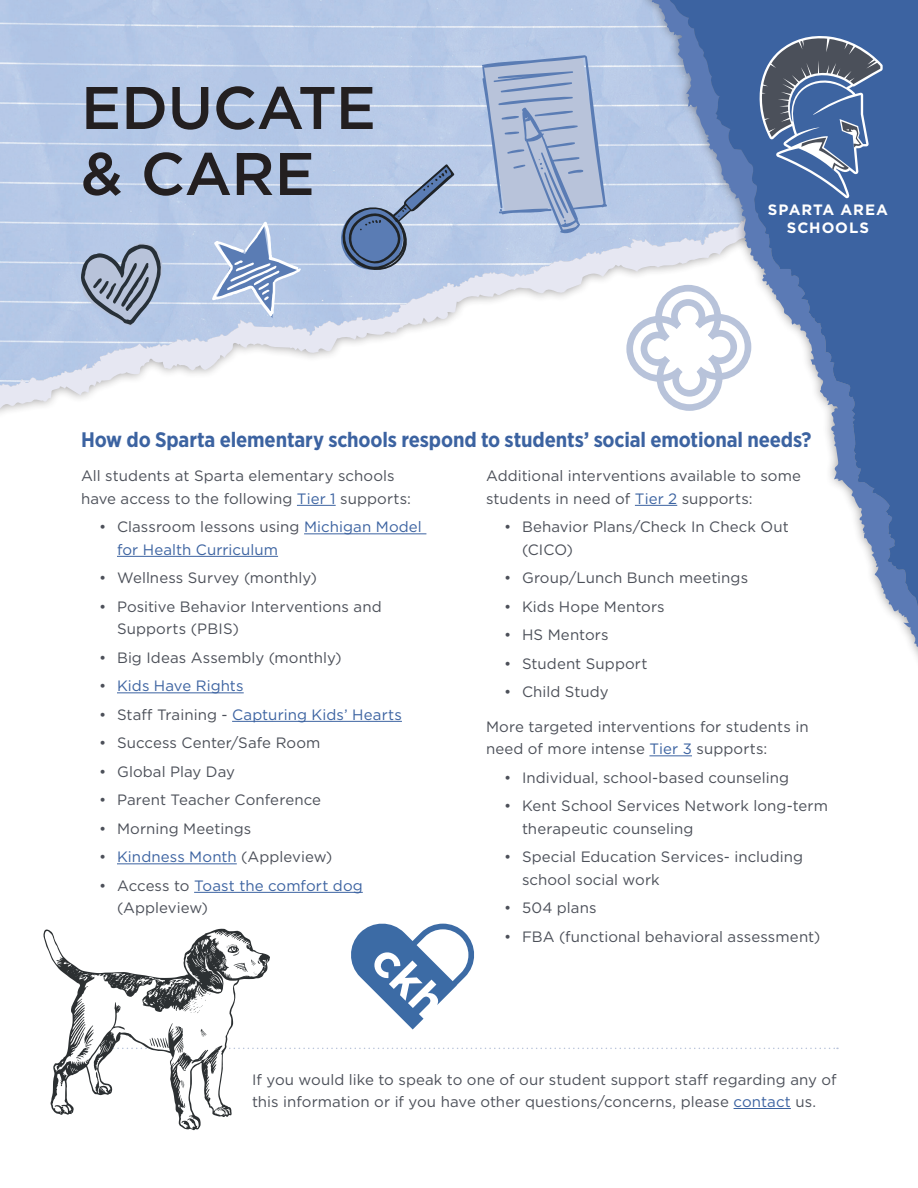
<style>
.page{position:relative;width:918px;height:1188px;background:#fff}
.page>*{position:absolute;margin:0;border:0;box-sizing:border-box;transform-origin:0 0}
.Titles{font:500 60px/66px "Gotham";letter-spacing:-.005em;color:#231f20}
.headings{font:700 21px "Gotham Narrow";letter-spacing:-.005em;color:#3c63a1}
.Body{font:15px/22.5px "Gotham";letter-spacing:.005em;color:#4c5059}
.t1{font:15px/22.5px "Gotham";letter-spacing:.005em;color:#3c63a1}
.t2{font:700 15px/18px "Gotham";letter-spacing:.06em;color:#fff;text-align:center}
.s1{color:#3c63a1}
.s2{color:#4c5059}
</style>
<div class="page">
<div style="left:193px;top:0;width:388px;height:189px;background:#b6c9e7"></div>
<svg style="left:0;top:189px;width:581px;height:222px"></svg>
<div style="left:581px;top:0;width:337px;height:723px;background:#231f20;opacity:.44"></div>
<svg style="left:590px;top:0;width:328px;height:714px"></svg>
<svg style="left:608px;top:0;width:310px;height:705px"></svg>
<div style="left:743px;top:19px;width:155px;height:194px;background:#3c63a1"></div>
<svg style="left:760px;top:36px;width:123px;height:162px"></svg>
<hr style="left:297px;top:505px;width:39px;height:1px;background:#3c63a1">
<hr style="left:304px;top:533px;width:122px;height:1px;background:#3c63a1">
<hr style="left:117px;top:556px;width:161px;height:1px;background:#3c63a1">
<hr style="left:117px;top:692px;width:127px;height:1px;background:#3c63a1">
<hr style="left:232px;top:721px;width:170px;height:1px;background:#3c63a1">
<hr style="left:117px;top:863px;width:120px;height:1px;background:#3c63a1">
<hr style="left:194px;top:892px;width:169px;height:1px;background:#3c63a1">
<hr style="left:635px;top:505px;width:42px;height:1px;background:#3c63a1">
<hr style="left:649px;top:755px;width:43px;height:1px;background:#3c63a1">
<hr style="left:734px;top:1108px;width:57px;height:1px;background:#3c63a1">
<svg style="left:43px;top:929px;width:189px;height:201px"></svg>
<svg style="left:181px;top:1080px;width:3px;height:8px"></svg>
<svg style="left:76px;top:923px;width:762px;height:151px"></svg>
<svg style="left:626px;top:285px;width:125px;height:126px"></svg>
<svg style="left:79px;top:243px;width:90px;height:84px;background:#98a6bd"></svg>
<svg style="left:338px;top:164px;width:116px;height:109px;background:#94a8c8"></svg>
<svg style="left:482px;top:55px;width:125px;height:178px;background:#a9bad7"></svg>
<svg style="left:212px;top:222px;width:89px;height:96px;background:#abbede"></svg>
<p class="Titles" style="left:81px;top:74px;width:297px">EDUCATE &amp; CARE</p>
<p class="t2" style="left:768px;top:201px;width:122px">SPARTA AREA<br>SCHOOLS</p>
<p class="headings" style="left:81px;top:426px;width:732px">How do Sparta elementary schools respond to students’ social emotional needs?</p>
<p class="Body" style="left:81px;top:464px;width:332px">All students at Sparta elementary schools have access to the following <span class="s1">Tier 1</span> supports:</p>
<p class="t1" style="left:117px;top:515px;width:306px;text-indent:-18px"><span class="s2">• Classroom lessons using</span> Michigan Model for Health Curriculum</p>
<p class="Body" style="left:99px;top:566px;width:219px">• Wellness Survey (monthly)</p>
<p class="Body" style="left:117px;top:595px;width:266px;text-indent:-18px">• Positive Behavior Interventions and<br>Supports (PBIS)</p>
<p class="Body" style="left:99px;top:646px;width:244px">• Big Ideas Assembly (monthly)</p>
<p class="t1" style="left:99px;top:674px;width:146px"><span class="s2">•</span> Kids Have Rights</p>
<p class="t1" style="left:99px;top:703px;width:304px"><span class="s2">• Staff Training -</span> Capturing Kids’ Hearts</p>
<p class="Body" style="left:99px;top:731px;width:223px">• Success Center/Safe Room</p>
<p class="Body" style="left:99px;top:760px;width:137px">• Global Play Day</p>
<p class="Body" style="left:99px;top:788px;width:224px">• Parent Teacher Conference</p>
<p class="Body" style="left:99px;top:817px;width:154px">• Morning Meetings</p>
<p class="t1" style="left:99px;top:845px;width:235px"><span class="s2">•</span> Kindness Month <span class="s2">(Appleview)</span></p>
<p class="Body" style="left:117px;top:874px;width:247px;text-indent:-18px">• Access to <span class="s1">Toast the comfort dog </span>(Appleview)</p>
<p class="Body" style="left:486px;top:464px;width:316px">Additional interventions available to some students in need of <span class="s1">Tier 2</span> supports:</p>
<p class="Body" style="left:522px;top:515px;width:268px;text-indent:-18px">• Behavior Plans/Check In Check Out (CICO)</p>
<p class="Body" style="left:504px;top:566px;width:246px">• Group/Lunch Bunch meetings</p>
<p class="Body" style="left:504px;top:595px;width:162px">• Kids Hope Mentors</p>
<p class="Body" style="left:504px;top:623px;width:106px">• HS Mentors</p>
<p class="Body" style="left:504px;top:652px;width:145px">• Student Support</p>
<p class="Body" style="left:504px;top:680px;width:106px">• Child Study</p>
<p class="Body" style="left:486px;top:715px;width:324px">More targeted interventions for students in need of more intense <span class="s1">Tier 3</span> supports:</p>
<p class="Body" style="left:504px;top:766px;width:287px">• Individual, school-based counseling</p>
<p class="Body" style="left:522px;top:794px;width:307px;text-indent:-18px">• Kent School Services Network long-term therapeutic counseling</p>
<p class="Body" style="left:522px;top:845px;width:283px;text-indent:-18px">• Special Education Services- including school social work</p>
<p class="Body" style="left:504px;top:896px;width:94px">• 504 plans</p>
<p class="Body" style="left:504px;top:925px;width:318px">• FBA (functional behavioral assessment)</p>
<p class="Body" style="left:252px;top:1068px;width:586px">If you would like to speak to one of our student support staff regarding any of this information or if you have other questions/concerns, please <span class="s1">contact</span> us.</p>
</div>
